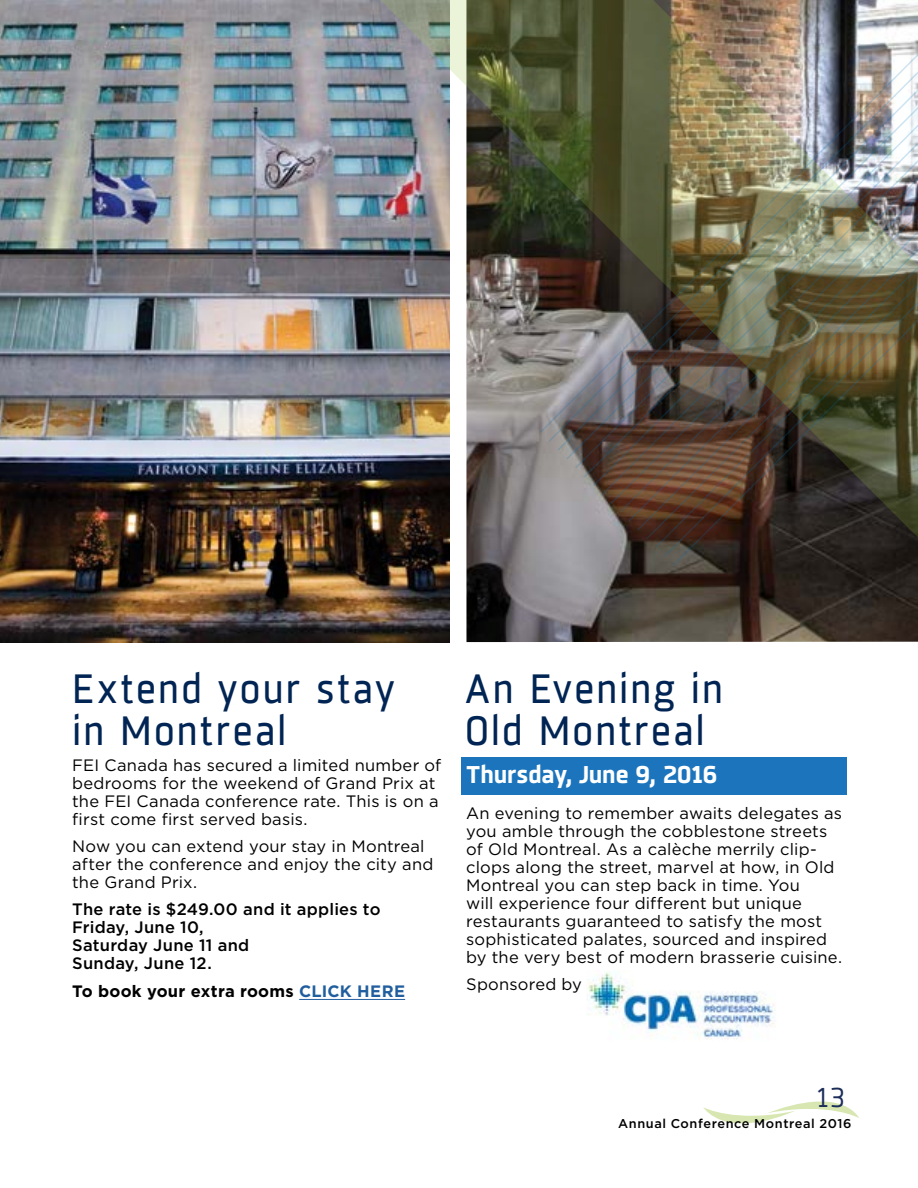
<style>
.page{position:relative;width:918px;height:1188px;background:#fff}
.page>*{position:absolute;margin:0;border:0;box-sizing:border-box;transform-origin:0 0}
.t1{font:40.5px/42px "Sisco";letter-spacing:.04em;color:#002453;scale:.94 1}
.t2{font:27px "Sisco";color:#1c2d5a;scale:.96 1}
.t3{font:700 24px "Sisco";letter-spacing:-.005em;color:#fff}
.t4{font:16.5px/18px "Gotham HTF";letter-spacing:.01em;color:#000}
.t5{font:500 16.5px/18px "Gotham HTF";letter-spacing:.015em;color:#000}
.t6{font:700 16.5px "Gotham HTF";letter-spacing:.015em;color:#000}
.t7{font:500 12.75px "Gotham HTF";letter-spacing:.045em;color:#000}
.s1{color:#215e9e}
</style>
<div class="page">
<svg style="left:703px;top:1101px;width:156px;height:23px"></svg>
<div style="left:461px;top:758px;width:385px;height:37px;background:#1c75bc"></div>
<hr style="left:299px;top:999px;width:106px;height:1px;background:#215e9e">
<img style="left:588px;top:972px;width:187px;height:68px">
<img style="left:0;top:0;width:341px;height:642px">
<img style="left:341px;top:0;width:577px;height:643px">
<svg style="left:538px;top:0;width:9px;height:435px;background:#565644"></svg>
<svg style="left:547px;top:0;width:9px;height:443px;background:#595b48"></svg>
<svg style="left:556px;top:0;width:9px;height:452px;background:#585945"></svg>
<svg style="left:565px;top:0;width:9px;height:461px;background:#535440"></svg>
<svg style="left:574px;top:0;width:8px;height:470px;background:#585a47"></svg>
<svg style="left:582px;top:0;width:9px;height:479px;background:#5a5947"></svg>
<svg style="left:591px;top:0;width:9px;height:488px;background:#4f4939"></svg>
<svg style="left:600px;top:0;width:9px;height:497px;background:#4d4939"></svg>
<svg style="left:609px;top:0;width:9px;height:505px;background:#4d4838"></svg>
<svg style="left:618px;top:0;width:9px;height:514px;background:#5a5645"></svg>
<svg style="left:627px;top:0;width:9px;height:523px;background:#615c4b"></svg>
<svg style="left:636px;top:0;width:9px;height:532px;background:#564f3a"></svg>
<svg style="left:645px;top:0;width:8px;height:541px;background:#544d39"></svg>
<svg style="left:653px;top:0;width:9px;height:550px;background:#544e3b"></svg>
<svg style="left:662px;top:0;width:9px;height:559px;background:#4f4935"></svg>
<img style="left:671px;top:0;width:247px;height:568px">
<h1 class="t1" style="left:72px;top:669px;width:345px">Extend your stay in Montreal</h1>
<p class="t4" style="left:72px;top:756px;width:371px">FEI Canada has secured a limited number of bedrooms for the weekend of Grand Prix at the FEI Canada conference rate. This is on a first come first served basis.</p>
<p class="t4" style="left:72px;top:837px;width:363px">Now you can extend your stay in Montreal after the conference and enjoy the city and the Grand Prix.</p>
<p class="t5" style="left:72px;top:900px;width:310px">The rate is $249.00 and it applies to<br>Friday, June 10,<br>Saturday June 11 and<br>Sunday, June 12.</p>
<p class="t6" style="left:72px;top:982px;width:334px">To book your extra rooms <span class="s1">CLICK HERE</span></p>
<h1 class="t1" style="left:465px;top:669px;width:276px">An Evening in<br>Old Montreal</h1>
<h3 class="t3" style="left:466px;top:759px;width:253px">Thursday, June 9, 2016</h3>
<p class="t4" style="left:466px;top:804px;width:377px">An evening to remember awaits delegates as you amble through the cobblestone streets of Old Montreal. As a calèche merrily clip&shy;clops along the street, marvel at how, in Old Montreal you can step back in time. You<br>will experience four different but unique restaurants guaranteed to satisfy the most sophisticated palates, sourced and inspired by the very best of modern brasserie cuisine.</p>
<p class="t4" style="left:466px;top:975px;width:117px">Sponsored by</p>
<h2 class="t2" style="left:817px;top:1080px;width:31px">13</h2>
<p class="t7" style="left:618px;top:1116px;width:235px">Annual Conference Montreal 2016</p>
</div>
